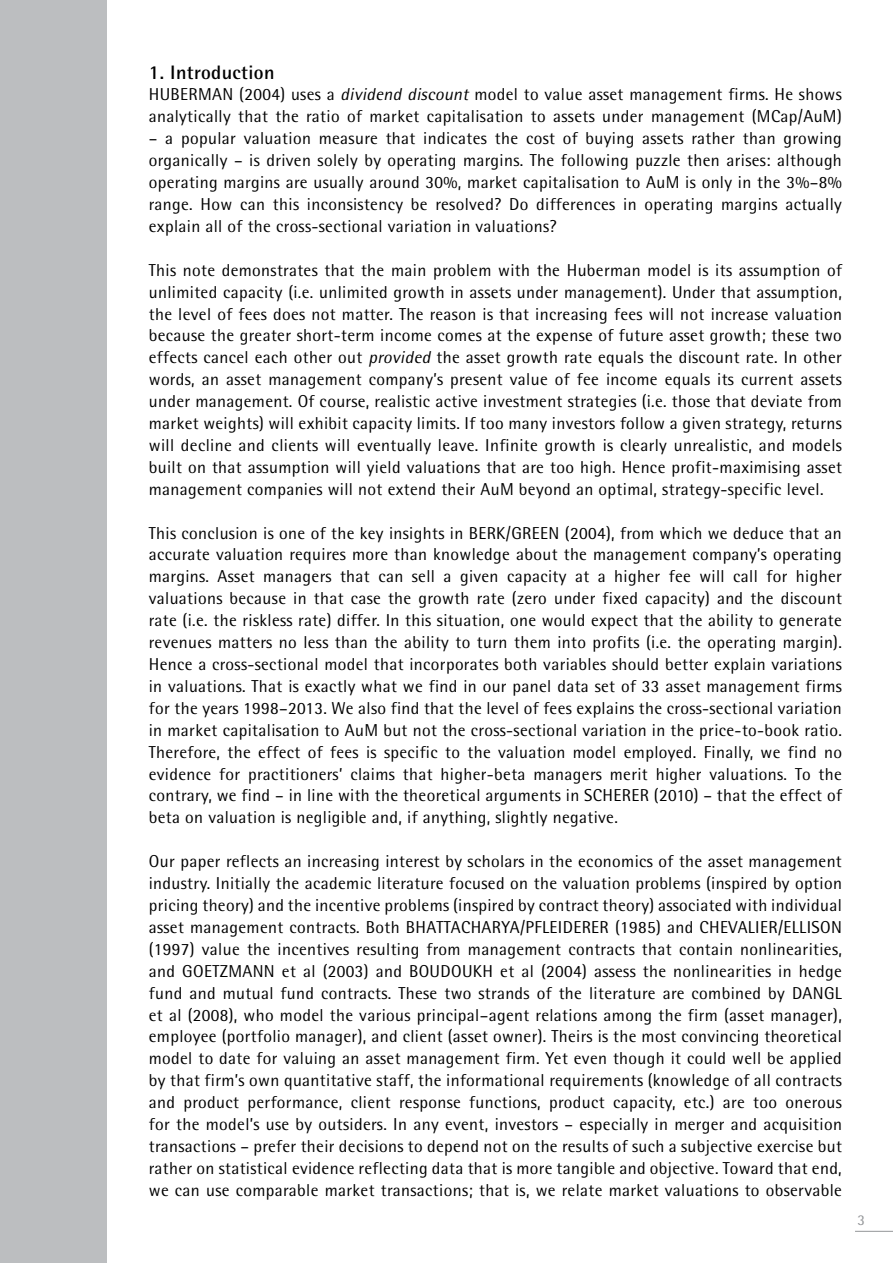
<style>
.page{position:relative;width:893px;height:1263px;background:#fff}
.page>*{position:absolute;margin:0;border:0;box-sizing:border-box;transform-origin:0 0}
.t1{font:700 19.5px "Rotis Semi Sans";letter-spacing:.02em;color:#000}
.t2{font:17.25px/21.9px "Rotis Semi Sans";letter-spacing:.02em;color:#000;text-align:justify}
.t3{font:15px "Rotis Semi Sans";color:#939598}
.s1{font-style:italic}
</style>
<div class="page">
<div style="left:0;top:0;width:106px;height:1263px;background:#bcbec0"></div>
<hr style="left:855px;top:1231px;width:38px;height:1px;background:#939598">
<p class="t1" style="left:149px;top:60px;width:127px">1. Introduction</p>
<p class="t2" style="left:149px;top:83px;width:695px">HUBERMAN (2004) uses a <span class="s1">dividend discount</span> model to value asset management firms. He shows analytically that the ratio of market capitalisation to assets under management (MCap/AuM)</p>
<p class="t2" style="left:149px;top:127px;width:695px">– a popular valuation measure that indicates the cost of buying assets rather than growing organically – is driven solely by operating margins. The following puzzle then arises: although operating margins are usually around 30%, market capitalisation to AuM is only in the 3%–8% range. How can this inconsistency be resolved? Do differences in operating margins actually explain all of the cross-sectional variation in valuations?</p>
<p class="t2" style="left:149px;top:259px;width:695px">This note demonstrates that the main problem with the Huberman model is its assumption of unlimited capacity (i.e. unlimited growth in assets under management). Under that assumption, the level of fees does not matter. The reason is that increasing fees will not increase valuation because the greater short-term income comes at the expense of future asset growth; these two effects cancel each other out <span class="s1">provided</span> the asset growth rate equals the discount rate. In other words, an asset management company’s present value of fee income equals its current assets under management. Of course, realistic active investment strategies (i.e. those that deviate from market weights) will exhibit capacity limits. If too many investors follow a given strategy, returns will decline and clients will eventually leave. Infinite growth is clearly unrealistic, and models built on that assumption will yield valuations that are too high. Hence profit-maximising asset management companies will not extend their AuM beyond an optimal, strategy-specific level.</p>
<p class="t2" style="left:149px;top:522px;width:695px">This conclusion is one of the key insights in BERK/GREEN (2004), from which we deduce that an accurate valuation requires more than knowledge about the management company’s operating margins. Asset managers that can sell a given capacity at a higher fee will call for higher valuations because in that case the growth rate (zero under fixed capacity) and the discount rate (i.e. the riskless rate) differ. In this situation, one would expect that the ability to generate revenues matters no less than the ability to turn them into profits (i.e. the operating margin).<br>Hence a cross-sectional model that incorporates both variables should better explain variations in valuations. That is exactly what we find in our panel data set of 33 asset management firms for the years 1998–2013. We also find that the level of fees explains the cross-sectional variation in market capitalisation to AuM but not the cross-sectional variation in the price-to-book ratio.<br>Therefore, the effect of fees is specific to the valuation model employed. Finally, we find no evidence for practitioners’ claims that higher-beta managers merit higher valuations. To the contrary, we find – in line with the theoretical arguments in SCHERER (2010) – that the effect of beta on valuation is negligible and, if anything, slightly negative.</p>
<p class="t2" style="left:149px;top:850px;width:695px">Our paper reflects an increasing interest by scholars in the economics of the asset management industry. Initially the academic literature focused on the valuation problems (inspired by option pricing theory) and the incentive problems (inspired by contract theory) associated with individual asset management contracts. Both BHATTACHARYA/PFLEIDERER (1985) and CHEVALIER/ELLISON (1997) value the incentives resulting from management contracts that contain nonlinearities, and GOETZMANN et al (2003) and BOUDOUKH et al (2004) assess the nonlinearities in hedge fund and mutual fund contracts. These two strands of the literature are combined by DANGL et al (2008), who model the various principal–agent relations among the firm (asset manager), employee (portfolio manager), and client (asset owner). Theirs is the most convincing theoretical model to date for valuing an asset management firm. Yet even though it could well be applied by that firm’s own quantitative staff, the informational requirements (knowledge of all contracts and product performance, client response functions, product capacity, etc.) are too onerous for the model’s use by outsiders. In any event, investors – especially in merger and acquisition transactions – prefer their decisions to depend not on the results of such a subjective exercise but rather on statistical evidence reflecting data that is more tangible and objective. Toward that end, we can use comparable market transactions; that is, we relate market valuations to observable</p>
<p class="t3" style="left:858px;top:1211px;width:9px">3</p>
</div>
